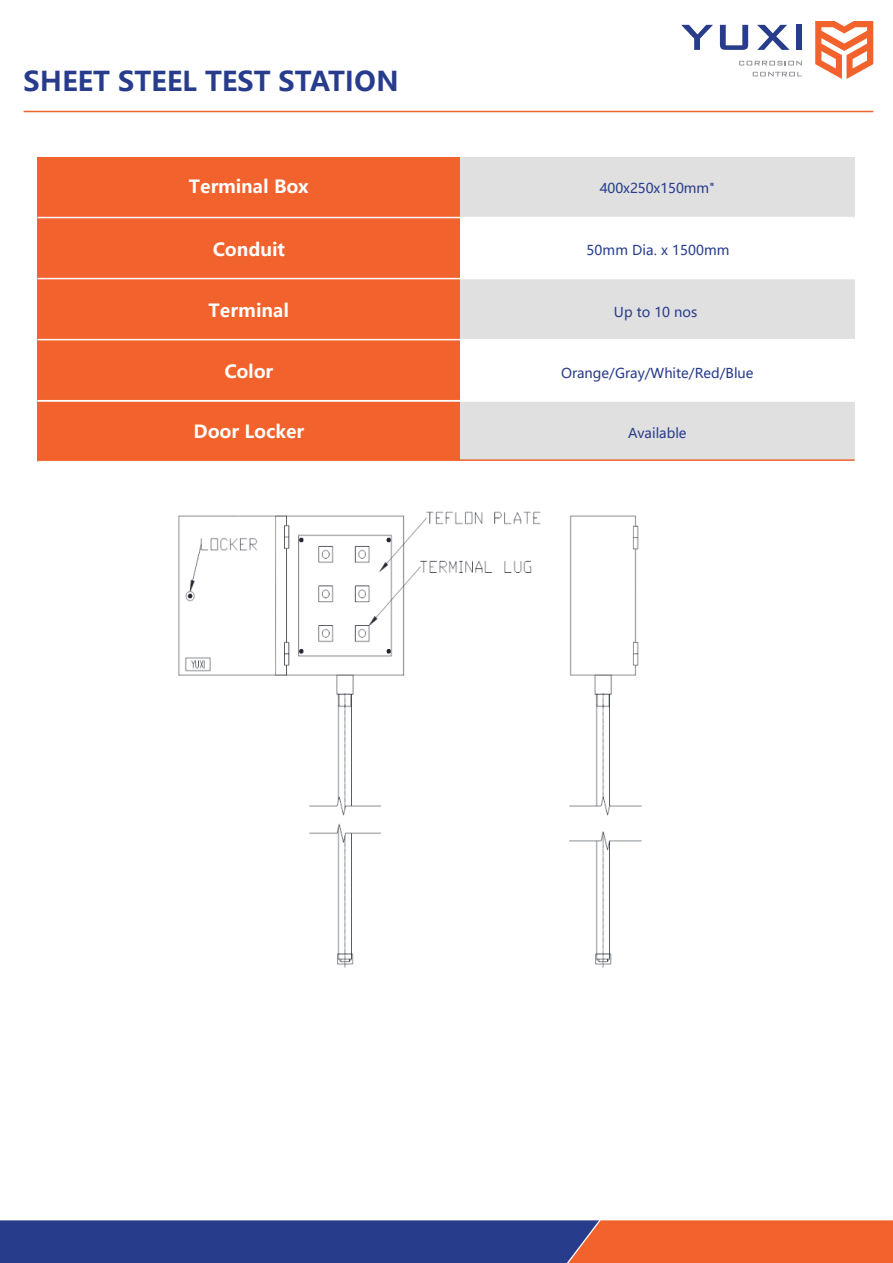
<style>
.page{position:relative;width:893px;height:1263px;background:#fff}
.page>*{position:absolute;margin:0;border:0;box-sizing:border-box;transform-origin:0 0}
.t1{font:700 27px "Microsoft Ya Hei";color:#283c8c}
.t2{font:700 18px "Microsoft Ya Hei";color:#fff}
.t3{font:13.5px "Microsoft Ya Hei";color:#283c8c}
</style>
<div class="page">
<svg style="left:0;top:1220px;width:893px;height:43px;background:#6f4b6c"></svg>
<svg style="left:815px;top:21px;width:58px;height:58px"></svg>
<svg style="left:681px;top:25px;width:32px;height:25px"></svg>
<svg style="left:720px;top:25px;width:28px;height:25px"></svg>
<svg style="left:757px;top:25px;width:33px;height:25px"></svg>
<div style="left:796px;top:25px;width:6px;height:25px;background:#283c8c"></div>
<svg style="left:739px;top:61px;width:63px;height:4px"></svg>
<svg style="left:753px;top:72px;width:49px;height:4px"></svg>
<div style="left:38px;top:157px;width:422px;height:305px;background:#f2622c"></div>
<div style="left:460px;top:157px;width:394px;height:61px;background:#e0e0e1"></div>
<div style="left:460px;top:279px;width:394px;height:60px;background:#e0e0e1"></div>
<div style="left:460px;top:401px;width:394px;height:61px;background:#e0e0e1"></div>
<hr style="left:38px;top:217px;width:816px;height:1px;background:#fff">
<hr style="left:38px;top:278px;width:816px;height:1px;background:#fff">
<hr style="left:38px;top:339px;width:816px;height:1px;background:#fff">
<hr style="left:38px;top:400px;width:816px;height:2px;background:#fff">
<hr style="left:38px;top:460px;width:837px;height:2px;background:#fff">
<hr style="left:38px;top:459px;width:816px;height:2px;background:#f2622c">
<hr style="left:24px;top:111px;width:849px;height:1px;background:#f2622c">
<img style="left:178px;top:511px;width:464px;height:457px">
<h1 class="t1" style="left:24px;top:62px;width:377px">SHEET STEEL TEST STATION</h1>
<h2 class="t2" style="left:189px;top:174px;width:121px">Terminal Box</h2>
<p class="t3" style="left:600px;top:179px;width:117px">400x250x150mm"</p>
<h2 class="t2" style="left:213px;top:237px;width:74px">Conduit</h2>
<p class="t3" style="left:587px;top:241px;width:144px">50mm Dia. x 1500mm</p>
<h2 class="t2" style="left:209px;top:298px;width:82px">Terminal</h2>
<p class="t3" style="left:614px;top:303px;width:85px">Up to 10 nos</p>
<h2 class="t2" style="left:224px;top:359px;width:50px">Color</h2>
<p class="t3" style="left:561px;top:364px;width:194px">Orange/Gray/White/Red/Blue</p>
<h2 class="t2" style="left:193px;top:419px;width:112px">Door Locker</h2>
<p class="t3" style="left:628px;top:424px;width:60px">Available</p>
</div>
